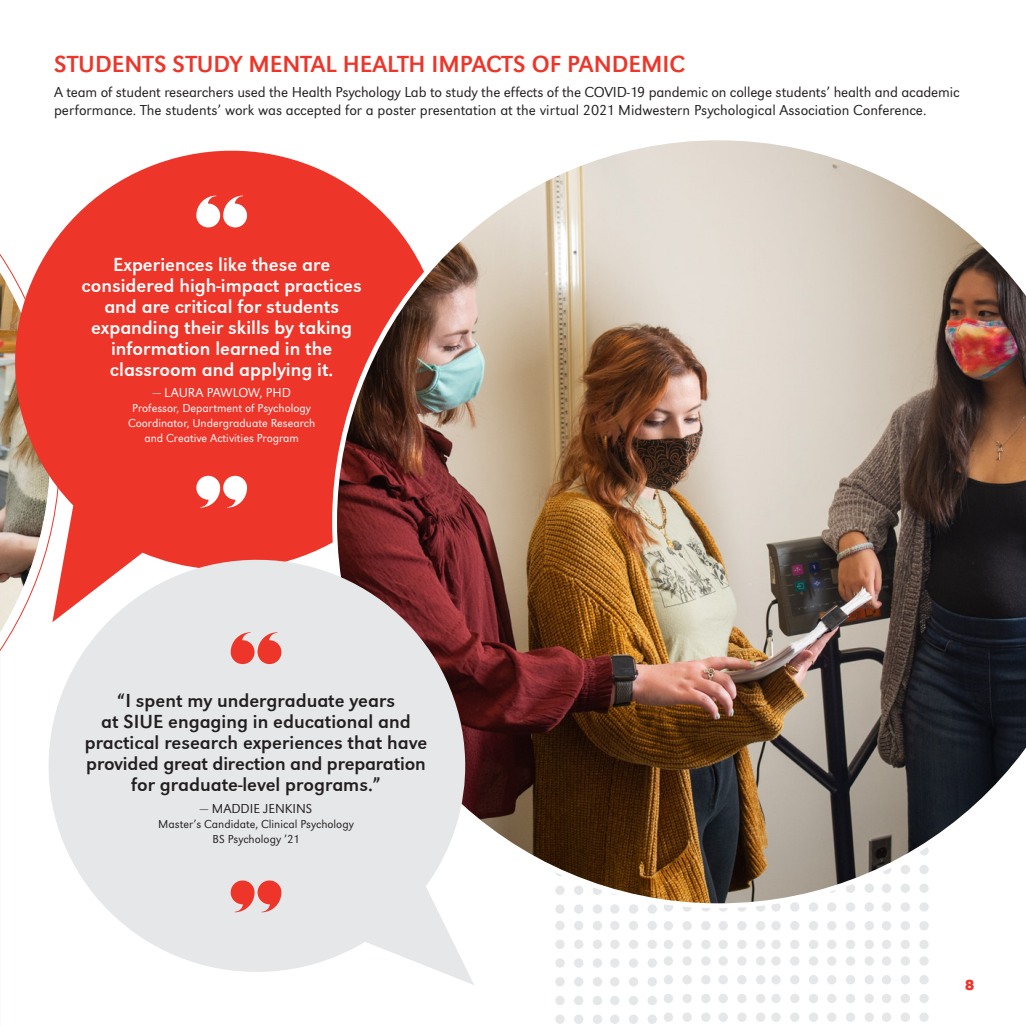
<style>
.page{position:relative;width:1026px;height:1026px;background:#fff}
.page>*{position:absolute;margin:0;border:0;box-sizing:border-box;transform-origin:0 0}
.t1{font:24px "URW Grotesk T";color:#ee3529}
.t2{font:19.5px/21px "URW Grotesk T";color:#231f20;text-align:center}
.t3{font:19.5px/21px "URW Grotesk T";color:#fff;text-align:center}
.t4{font:300 15px/18px "URW Grotesk T";letter-spacing:-.005em;color:#231f20}
.t5{font:700 15px "URW Grotesk T";color:#ee3529}
.t6{font:300 13.5px "URW Grotesk T";color:#fff}
.t7{font:300 13.5px "URW Grotesk T";color:#231f20}
.t8{font:300 12px/15px "URW Grotesk T";color:#fff;text-align:center}
.t9{font:300 12px/15px "URW Grotesk T";color:#231f20;text-align:center}
</style>
<div class="page">
<div style="left:555px;top:921px;width:10px;height:9px;background:#e6e7e9;border-radius:50%"></div>
<svg style="left:555px;top:940px;width:10px;height:84px"></svg>
<div style="left:574px;top:921px;width:9px;height:9px;background:#e6e7e9;border-radius:50%"></div>
<svg style="left:574px;top:940px;width:9px;height:84px"></svg>
<div style="left:593px;top:921px;width:9px;height:9px;background:#e6e7e9;border-radius:50%"></div>
<svg style="left:593px;top:940px;width:9px;height:84px"></svg>
<div style="left:610px;top:921px;width:9px;height:9px;background:#e6e7e9;border-radius:50%"></div>
<svg style="left:610px;top:940px;width:9px;height:84px"></svg>
<div style="left:629px;top:921px;width:9px;height:9px;background:#e6e7e9;border-radius:50%"></div>
<svg style="left:629px;top:940px;width:9px;height:84px"></svg>
<div style="left:648px;top:921px;width:9px;height:9px;background:#e6e7e9;border-radius:50%"></div>
<svg style="left:648px;top:940px;width:9px;height:84px"></svg>
<div style="left:664px;top:956px;width:9px;height:10px;background:#e6e7e9;border-radius:50%"></div>
<svg style="left:664px;top:975px;width:9px;height:47px"></svg>
<div style="left:682px;top:956px;width:10px;height:10px;background:#e6e7e9;border-radius:50%"></div>
<svg style="left:682px;top:975px;width:10px;height:47px"></svg>
<div style="left:701px;top:956px;width:10px;height:10px;background:#e6e7e9;border-radius:50%"></div>
<svg style="left:701px;top:975px;width:10px;height:47px"></svg>
<svg style="left:664px;top:908px;width:9px;height:41px"></svg>
<svg style="left:682px;top:908px;width:10px;height:41px"></svg>
<svg style="left:701px;top:908px;width:10px;height:41px"></svg>
<div style="left:771px;top:956px;width:10px;height:10px;background:#e6e7e9;border-radius:50%"></div>
<svg style="left:771px;top:975px;width:10px;height:47px"></svg>
<div style="left:790px;top:956px;width:9px;height:10px;background:#e6e7e9;border-radius:50%"></div>
<svg style="left:790px;top:975px;width:9px;height:47px"></svg>
<div style="left:809px;top:956px;width:9px;height:10px;background:#e6e7e9;border-radius:50%"></div>
<svg style="left:809px;top:975px;width:9px;height:47px"></svg>
<svg style="left:771px;top:908px;width:10px;height:41px"></svg>
<svg style="left:790px;top:908px;width:9px;height:41px"></svg>
<svg style="left:809px;top:908px;width:9px;height:41px"></svg>
<div style="left:718px;top:956px;width:10px;height:10px;background:#e6e7e9;border-radius:50%"></div>
<svg style="left:718px;top:975px;width:10px;height:47px"></svg>
<div style="left:737px;top:956px;width:10px;height:10px;background:#e6e7e9;border-radius:50%"></div>
<svg style="left:737px;top:975px;width:10px;height:47px"></svg>
<div style="left:756px;top:956px;width:9px;height:10px;background:#e6e7e9;border-radius:50%"></div>
<svg style="left:756px;top:975px;width:9px;height:47px"></svg>
<svg style="left:718px;top:908px;width:10px;height:41px"></svg>
<svg style="left:737px;top:908px;width:10px;height:41px"></svg>
<svg style="left:756px;top:908px;width:9px;height:41px"></svg>
<div style="left:827px;top:956px;width:9px;height:10px;background:#e6e7e9;border-radius:50%"></div>
<svg style="left:827px;top:975px;width:9px;height:47px"></svg>
<div style="left:846px;top:956px;width:9px;height:10px;background:#e6e7e9;border-radius:50%"></div>
<svg style="left:846px;top:975px;width:9px;height:47px"></svg>
<div style="left:865px;top:956px;width:9px;height:10px;background:#e6e7e9;border-radius:50%"></div>
<svg style="left:865px;top:975px;width:9px;height:47px"></svg>
<svg style="left:827px;top:908px;width:9px;height:41px"></svg>
<svg style="left:846px;top:908px;width:9px;height:41px"></svg>
<svg style="left:865px;top:908px;width:9px;height:41px"></svg>
<div style="left:882px;top:956px;width:9px;height:10px;background:#e6e7e9;border-radius:50%"></div>
<svg style="left:882px;top:975px;width:9px;height:47px"></svg>
<div style="left:901px;top:956px;width:9px;height:10px;background:#e6e7e9;border-radius:50%"></div>
<svg style="left:901px;top:975px;width:9px;height:47px"></svg>
<div style="left:919px;top:956px;width:10px;height:10px;background:#e6e7e9;border-radius:50%"></div>
<svg style="left:919px;top:975px;width:10px;height:47px"></svg>
<svg style="left:882px;top:908px;width:9px;height:41px"></svg>
<svg style="left:901px;top:908px;width:9px;height:41px"></svg>
<svg style="left:919px;top:908px;width:10px;height:41px"></svg>
<svg style="left:0;top:150px;width:332px;height:472px;background:#eb5348"></svg>
<svg style="left:196px;top:196px;width:51px;height:31px"></svg>
<svg style="left:196px;top:476px;width:51px;height:32px"></svg>
<img style="left:332px;top:140px;width:694px;height:768px">
<svg style="left:45px;top:556px;width:429px;height:429px;fill:#e6e7e9"></svg>
<svg style="left:231px;top:632px;width:50px;height:32px;background:#ea7770"></svg>
<svg style="left:231px;top:880px;width:50px;height:32px;background:#ea7770"></svg>
<p class="t1" style="left:54px;top:51px;width:632px">STUDENTS STUDY MENTAL HEALTH IMPACTS OF PANDEMIC</p>
<p class="t4" style="left:54px;top:83px;width:907px">A team of student researchers used the Health Psychology Lab to study the effects of the COVID-19 pandemic on college students’ health and academic performance. The students’ work was accepted for a poster presentation at the virtual 2021 Midwestern Psychological Association Conference.</p>
<p class="t3" style="left:82px;top:253px;width:282px">Experiences like these are considered high-impact practices and are critical for students expanding their skills by taking information learned in the classroom and applying it.</p>
<p class="t6" style="left:152px;top:385px;width:140px">— LAURA PAWLOW, PHD</p>
<p class="t8" style="left:128px;top:401px;width:189px">Professor, Department of Psychology<br>Coordinator, Undergraduate Research and Creative Activities Program</p>
<p class="t2" style="left:85px;top:690px;width:344px">“I spent my undergraduate years<br>at SIUE engaging in educational and practical research experiences that have provided great direction and preparation for graduate-level programs.”</p>
<p class="t7" style="left:200px;top:801px;width:114px">— MADDIE JENKINS</p>
<p class="t9" style="left:158px;top:816px;width:197px">Master’s Candidate, Clinical Psychology<br>BS Psychology ’21</p>
<p class="t5" style="left:965px;top:977px;width:11px">8</p>
</div>
